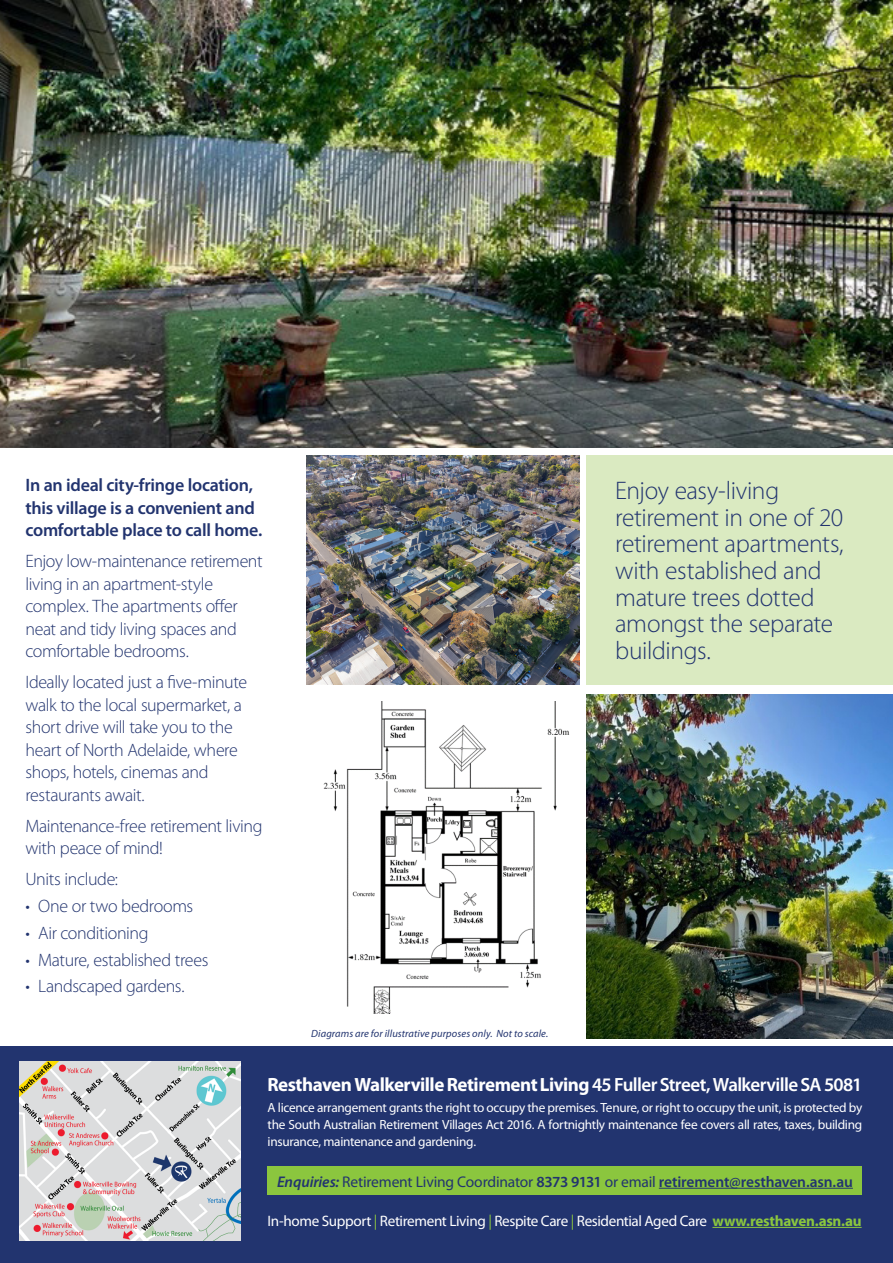
<style>
.page{position:relative;width:893px;height:1263px;background:#fff}
.page>*{position:absolute;margin:0;border:0;box-sizing:border-box;transform-origin:0 0}
.t1{font:300 25.5px/26.5px "Myriad Pro";letter-spacing:-.015em;color:#22346f}
.t2{font:700 19.2px "Myriad Pro";letter-spacing:-.025em;color:#fff}
.Apartments_small_bold{font:300 18px/22.5px "Myriad Pro";letter-spacing:-.025em;color:#22346f}
.Apartments_small_bold-2{font:600 18px/22.5px "Myriad Pro";letter-spacing:-.015em;color:#22346f}
.t3{font:600 15.45px "Myriad Pro";letter-spacing:-.01em;color:#22346f}
.t4{font:15.15px "Myriad Pro";letter-spacing:-.025em;color:#fff}
.t5{font:13.35px/16.8px "Myriad Pro";letter-spacing:-.025em;color:#fff;text-align:justify}
.t6{font:italic 10.5px "Myriad Pro";letter-spacing:.01em;color:#22346f}
.s1{font-weight:600}
.s2{font-style:italic}
.s3{font-weight:400}
.s4{color:#8bc63e}
.s5{font-weight:700;color:#8bc63e}
</style>
<div class="page">
<img style="left:323px;top:701px;width:247px;height:312px">
<img style="left:0;top:0;width:893px;height:448px">
<div style="left:0;top:1046px;width:893px;height:217px;background:#22346f"></div>
<img style="left:587px;top:694px;width:306px;height:345px">
<hr style="left:712px;top:1227px;width:150px;height:1px;background:#8bc63e">
<div style="left:268px;top:1167px;width:594px;height:28px;background:#8bc63e"></div>
<hr style="left:659px;top:1188px;width:194px;height:1px;background:#22346f">
<div style="left:587px;top:455px;width:306px;height:230px;background:#daeac1"></div>
<img style="left:19px;top:1061px;width:222px;height:179px">
<img style="left:306px;top:455px;width:274px;height:230px">
<p class="Apartments_small_bold-2" style="left:26px;top:473px;width:239px">In an ideal city-fringe location, this village is a convenient and comfortable place to call home.</p>
<p class="Apartments_small_bold" style="left:26px;top:550px;width:239px">Enjoy low-maintenance retirement living in an apartment-style complex. The apartments offer neat and tidy living spaces and comfortable bedrooms.</p>
<p class="Apartments_small_bold" style="left:26px;top:671px;width:223px">Ideally located just a five-minute walk to the local supermarket, a short drive will take you to the heart of North Adelaide, where shops, hotels, cinemas and restaurants await.</p>
<p class="Apartments_small_bold" style="left:26px;top:814px;width:239px">Maintenance-free retirement living with peace of mind!</p>
<p class="Apartments_small_bold" style="left:26px;top:868px;width:94px">Units include:</p>
<p class="Apartments_small_bold" style="left:26px;top:894px;width:169px">• One or two bedrooms</p>
<p class="Apartments_small_bold" style="left:26px;top:921px;width:125px">• Air conditioning</p>
<p class="Apartments_small_bold" style="left:26px;top:948px;width:184px">• Mature, established trees</p>
<p class="Apartments_small_bold" style="left:26px;top:975px;width:160px">• Landscaped gardens.</p>
<p class="t1" style="left:615px;top:477px;width:230px">Enjoy easy-living retirement in one of 20 retirement apartments, with established and mature trees dotted amongst the separate buildings.</p>
<p class="t6" style="left:311px;top:1027px;width:239px">Diagrams are for illustrative purposes only. Not to scale.</p>
<p class="t2" style="left:268px;top:1072px;width:596px">Resthaven Walkerville Retirement Living <span class="s1">45 Fuller Street, Walkerville SA 5081</span></p>
<p class="t5" style="left:268px;top:1099px;width:596px">A licence arrangement grants the right to occupy the premises. Tenure, or right to occupy the unit, is protected by the South Australian Retirement Villages Act 2016. A fortnightly maintenance fee covers all rates, taxes, building insurance, maintenance and gardening.</p>
<p class="t3" style="left:277px;top:1172px;width:577px"><span class="s2">Enquiries:</span> <span class="s3">Retirement Living Coordinator</span> 8373 9131 <span class="s3">or email</span> retirement@resthaven.asn.au</p>
<p class="t4" style="left:268px;top:1211px;width:595px">In-home Support <span class="s4">|</span> Retirement Living <span class="s4">|</span> Respite Care <span class="s4">|</span> Residential Aged Care <span class="s5">www.resthaven.asn.au</span></p>
</div>
